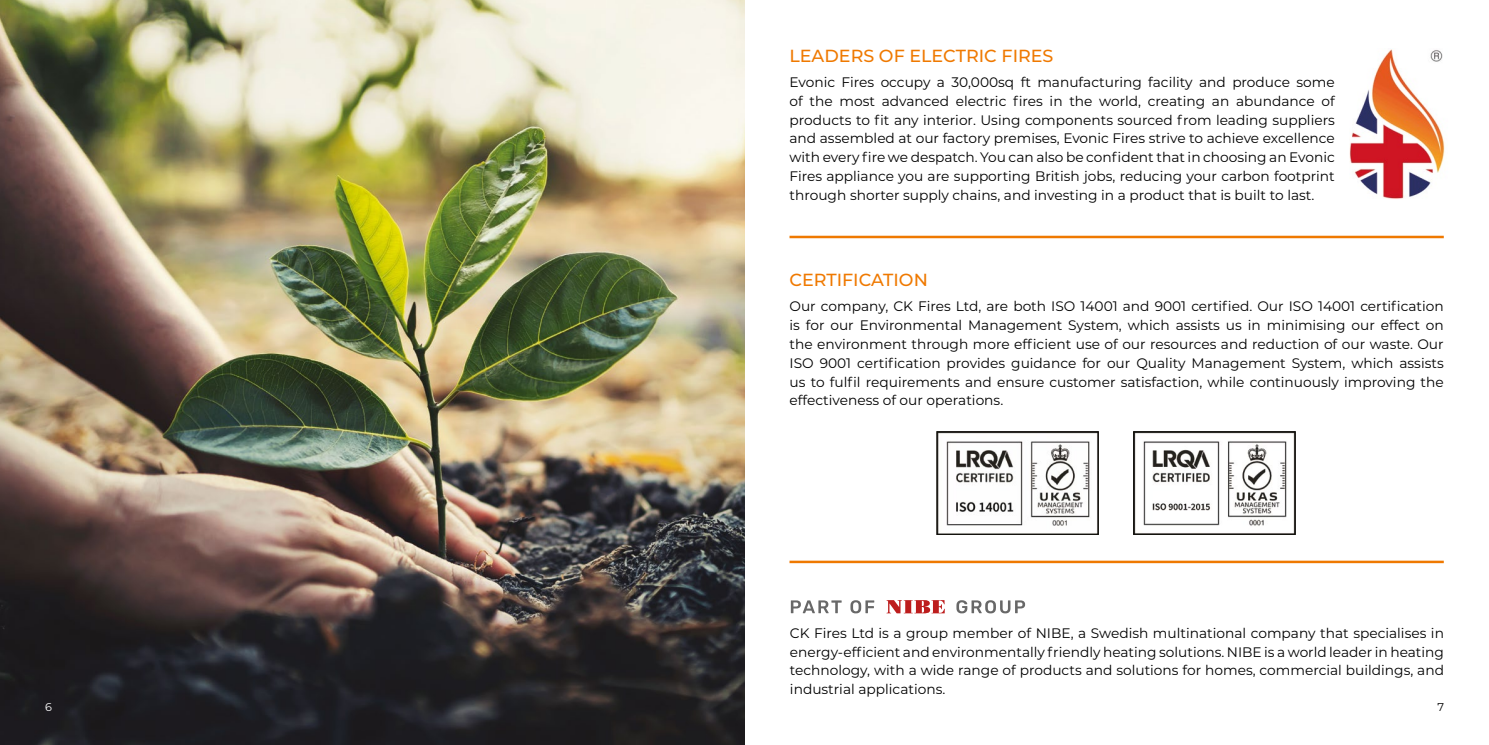
<style>
.page{position:relative;width:1489px;height:745px;background:#fff}
.page>*{position:absolute;margin:0;border:0;box-sizing:border-box;transform-origin:0 0}
.t1{font:500 17.5px "Montserrat";color:#ef7900}
.t2{font:13.75px/18.8px "Montserrat";color:#000;text-align:justify}
.t3{font:11.25px "Montserrat";color:#fff}
.t4{font:11.25px "Montserrat";color:#000}
</style>
<div class="page">
<img style="left:0;top:0;width:744px;height:744px">
<hr style="left:789px;top:235px;width:654px;height:3px;background:#ef7900">
<img style="left:938px;top:433px;width:158px;height:99px">
<div style="left:936px;top:431px;width:162px;height:103px;border:1px solid #12110c"></div>
<img style="left:1134px;top:433px;width:159px;height:99px">
<div style="left:1132px;top:431px;width:163px;height:103px;border:1px solid #12110c"></div>
<hr style="left:789px;top:560px;width:654px;height:2px;background:#ef7900">
<svg style="left:956px;top:600px;width:69px;height:13px"></svg>
<svg style="left:790px;top:600px;width:51px;height:12px"></svg>
<svg style="left:850px;top:600px;width:24px;height:13px"></svg>
<svg style="left:886px;top:600px;width:58px;height:13px"></svg>
<img style="left:1349px;top:49px;width:96px;height:150px">
<p class="t1" style="left:789px;top:47px;width:265px">LEADERS OF ELECTRIC FIRES</p>
<p class="t2" style="left:789px;top:73px;width:547px">Evonic Fires occupy a 30,000sq ft manufacturing facility and produce some of the most advanced electric fires in the world, creating an abundance of products to fit any interior. Using components sourced from leading suppliers and assembled at our factory premises, Evonic Fires strive to achieve excellence with every fire we despatch. You can also be confident that in choosing an Evonic Fires appliance you are supporting British jobs, reducing your carbon footprint through shorter supply chains, and investing in a product that is built to last.</p>
<p class="t1" style="left:789px;top:271px;width:140px">CERTIFICATION</p>
<p class="t2" style="left:789px;top:297px;width:655px">Our company, CK Fires Ltd, are both ISO 14001 and 9001 certified. Our ISO 14001 certification is for our Environmental Management System, which assists us in minimising our effect on the environment through more efficient use of our resources and reduction of our waste. Our ISO 9001 certification provides guidance for our Quality Management System, which assists us to fulfil requirements and ensure customer satisfaction, while continuously improving the effectiveness of our operations.</p>
<p class="t2" style="left:790px;top:623px;width:655px">CK Fires Ltd is a group member of NIBE, a Swedish multinational company that specialises in energy-efficient and environmentally friendly heating solutions. NIBE is a world leader in heating technology, with a wide range of products and solutions for homes, commercial buildings, and industrial applications.</p>
<p class="t3" style="left:45px;top:701px;width:8px">6</p>
<p class="t4" style="left:1437px;top:701px;width:8px">7</p>
</div>
